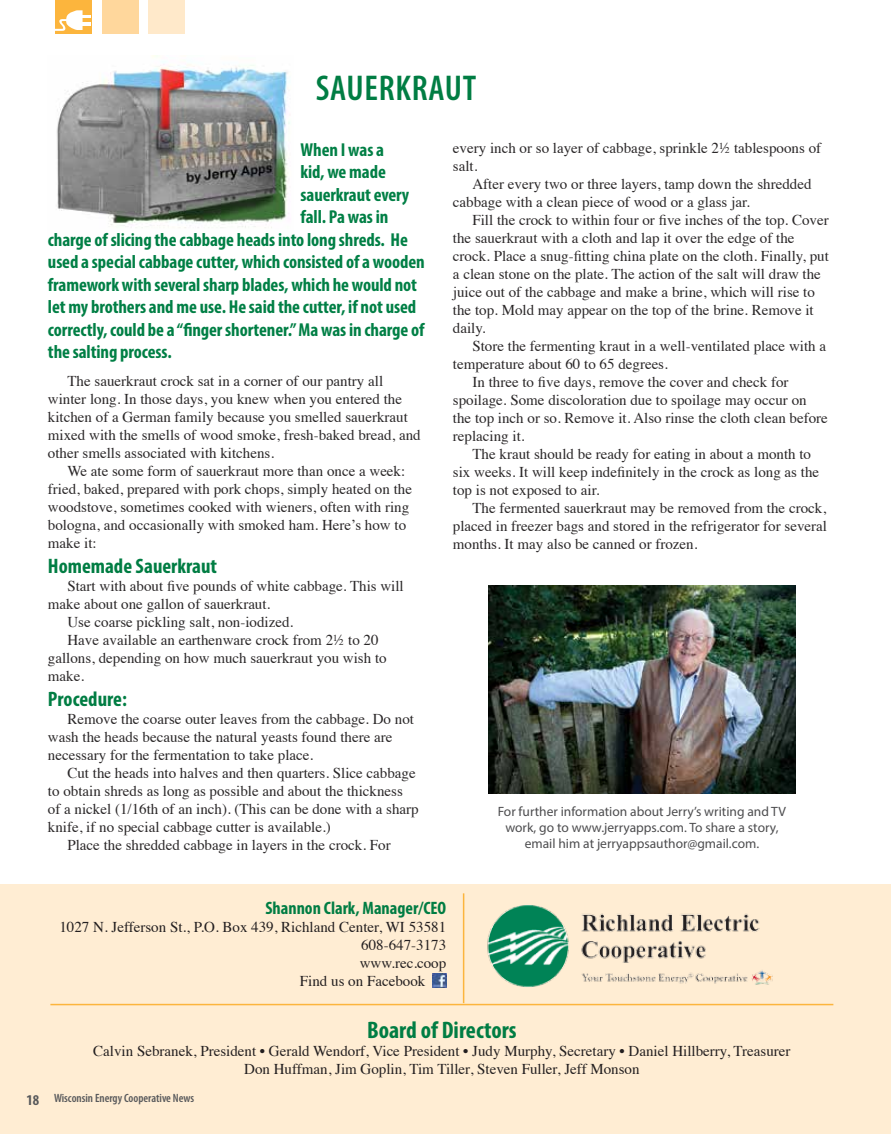
<style>
.page{position:relative;width:891px;height:1134px;background:#fff}
.page>*{position:absolute;margin:0;border:0;box-sizing:border-box;transform-origin:0 0}
.t1{font:600 condensed 36px "Myriad Pro";letter-spacing:.02em;color:#007d43}
.t2{font:700 condensed 24px "Myriad Pro";color:#007d43}
.t3{font:700 condensed 21px "Myriad Pro";color:#007d43}
.t4{font:700 condensed 18.75px "Myriad Pro";letter-spacing:-.005em;color:#007f45}
.t5{font:700 condensed 18px "Myriad Pro";color:#007d43}
.t6{font:15px/18px "Times";color:#2a2728}
.t7{font:15px/18px "Times";color:#231f20;text-align:center}
.t8{font:13.5px/16.2px "Myriad Pro";color:#4d4d4f;text-align:center}
.t9{font:600 condensed 12px "Myriad Pro";color:#58595b}
.s1{font-weight:700;font-size:15px}
</style>
<div class="page">
<div style="left:0;top:885px;width:891px;height:249px;background:#ffedd3"></div>
<div style="left:56px;top:0;width:36px;height:34px;background:#fcb53d"></div>
<div style="left:102px;top:0;width:37px;height:34px;background:#ffd79c"></div>
<div style="left:148px;top:0;width:37px;height:34px;background:#ffe9ca"></div>
<hr style="left:463px;top:893px;width:1px;height:110px;background:#fcb53d">
<hr style="left:50px;top:1004px;width:783px;height:1px;background:#fcb53d">
<svg style="left:55px;top:10px;width:35px;height:21px"></svg>
<img style="left:487px;top:905px;width:286px;height:82px">
<img style="left:432px;top:974px;width:14px;height:14px">
<img style="left:56px;top:55px;width:234px;height:173px">
<img style="left:488px;top:585px;width:308px;height:209px">
<h1 class="t1" style="left:316px;top:66px;width:162px">SAUERKRAUT</h1>
<p class="t4" style="left:301px;top:138px;width:85px">When I was a</p>
<p class="t4" style="left:301px;top:160px;width:87px">kid, we made</p>
<p class="t4" style="left:301px;top:183px;width:110px">sauerkraut every</p>
<p class="t4" style="left:301px;top:205px;width:89px">fall. Pa was in</p>
<p class="t4" style="left:48px;top:228px;width:362px">charge of slicing the cabbage heads into long shreds. He</p>
<p class="t4" style="left:48px;top:250px;width:378px">used a special cabbage cutter, which consisted of a wooden</p>
<p class="t4" style="left:48px;top:273px;width:371px">framework with several sharp blades, which he would not</p>
<p class="t4" style="left:48px;top:295px;width:370px">let my brothers and me use. He said the cutter, if not used</p>
<p class="t4" style="left:48px;top:318px;width:378px">correctly, could be a “finger shortener.” Ma was in charge of</p>
<p class="t4" style="left:48px;top:340px;width:125px">the salting process.</p>
<p class="t6" style="left:48px;top:371px;width:374px;text-indent:20px">The sauerkraut crock sat in a corner of our pantry all winter long. In those days, you knew when you entered the kitchen of a German family because you smelled sauerkraut mixed with the smells of wood smoke, fresh-baked bread, and other smells associated with kitchens.</p>
<p class="t6" style="left:48px;top:461px;width:366px;text-indent:20px">We ate some form of sauerkraut more than once a week: fried, baked, prepared with pork chops, simply heated on the woodstove, sometimes cooked with wieners, often with ring bologna, and occasionally with smoked ham. Here’s how to make it:</p>
<h3 class="t3" style="left:48px;top:553px;width:171px">Homemade Sauerkraut</h3>
<p class="t6" style="left:67px;top:576px;width:338px">Start with about five pounds of white cabbage. This will</p>
<p class="t6" style="left:48px;top:594px;width:224px">make about one gallon of sauerkraut.</p>
<p class="t6" style="left:67px;top:612px;width:227px">Use coarse pickling salt, non-iodized.</p>
<p class="t6" style="left:67px;top:630px;width:313px">Have available an earthenware crock from 2½ to 20</p>
<p class="t6" style="left:48px;top:648px;width:340px">gallons, depending on how much sauerkraut you wish to</p>
<p class="t6" style="left:48px;top:666px;width:38px">make.</p>
<h3 class="t3" style="left:48px;top:686px;width:80px">Procedure:</h3>
<p class="t6" style="left:48px;top:709px;width:368px;text-indent:20px">Remove the coarse outer leaves from the cabbage. Do not wash the heads because the natural yeasts found there are necessary for the fermentation to take place.</p>
<p class="t6" style="left:67px;top:763px;width:350px">Cut the heads into halves and then quarters. Slice cabbage</p>
<p class="t6" style="left:48px;top:781px;width:356px">to obtain shreds as long as possible and about the thickness</p>
<p class="t6" style="left:48px;top:799px;width:372px">of a nickel (1/16th of an inch). (This can be done with a sharp</p>
<p class="t6" style="left:48px;top:817px;width:284px">knife, if no special cabbage cutter is available.)</p>
<p class="t6" style="left:67px;top:835px;width:325px">Place the shredded cabbage in layers in the crock. For</p>
<p class="t6" style="left:453px;top:137px;width:370px">every inch or so layer of cabbage, sprinkle 2½ tablespoons of salt.</p>
<p class="t6" style="left:453px;top:173px;width:360px;text-indent:20px">After every two or three layers, tamp down the shredded cabbage with a clean piece of wood or a glass jar.</p>
<p class="t6" style="left:453px;top:209px;width:378px;text-indent:20px">Fill the crock to within four or five inches of the top. Cover the sauerkraut with a cloth and lap it over the edge of the crock. Place a snug-fitting china plate on the cloth. Finally, put a clean stone on the plate. The action of the salt will draw the juice out of the cabbage and make a brine, which will rise to the top. Mold may appear on the top of the brine. Remove it daily.</p>
<p class="t6" style="left:472px;top:335px;width:355px">Store the fermenting kraut in a well-ventilated place with a</p>
<p class="t6" style="left:453px;top:353px;width:216px">temperature about 60 to 65 degrees.</p>
<p class="t6" style="left:472px;top:371px;width:318px">In three to five days, remove the cover and check for</p>
<p class="t6" style="left:453px;top:389px;width:355px">spoilage. Some discoloration due to spoilage may occur on</p>
<p class="t6" style="left:453px;top:407px;width:376px">the top inch or so. Remove it. Also rinse the cloth clean before</p>
<p class="t6" style="left:453px;top:425px;width:73px">replacing it.</p>
<p class="t6" style="left:472px;top:443px;width:340px">The kraut should be ready for eating in about a month to</p>
<p class="t6" style="left:453px;top:461px;width:368px">six weeks. It will keep indefinitely in the crock as long as the</p>
<p class="t6" style="left:453px;top:479px;width:148px">top is not exposed to air.</p>
<p class="t6" style="left:472px;top:497px;width:355px">The fermented sauerkraut may be removed from the crock,</p>
<p class="t6" style="left:453px;top:515px;width:376px">placed in freezer bags and stored in the refrigerator for several</p>
<p class="t6" style="left:453px;top:533px;width:246px">months. It may also be canned or frozen.</p>
<p class="t8" style="left:498px;top:803px;width:290px">For further information about Jerry’s writing and TV work, go to www.jerryapps.com. To share a story, email him at jerryappsauthor@gmail.com.</p>
<p class="t5" style="left:265px;top:897px;width:182px">Shannon Clark, Manager/CEO</p>
<p class="t7" style="left:59px;top:917px;width:388px">1027 N. Jefferson St., P.O. Box 439, Richland Center, WI 53581</p>
<p class="t7" style="left:361px;top:935px;width:86px">608-647-3173</p>
<p class="t7" style="left:360px;top:953px;width:88px">www.rec.coop</p>
<p class="t7" style="left:300px;top:971px;width:127px">Find us on Facebook</p>
<h2 class="t2" style="left:367px;top:1015px;width:151px">Board of Directors</h2>
<p class="t7" style="left:93px;top:1040px;width:699px">Calvin Sebranek, President • Gerald Wendorf, Vice President • Judy Murphy, Secretary • Daniel Hillberry, Treasurer<br>Don Huffman, Jim Goplin, Tim Tiller, Steven Fuller, Jeff Monson</p>
<p class="t9" style="left:27px;top:1091px;width:169px"><span class="s1">18</span> Wisconsin Energy Cooperative News</p>
</div>
